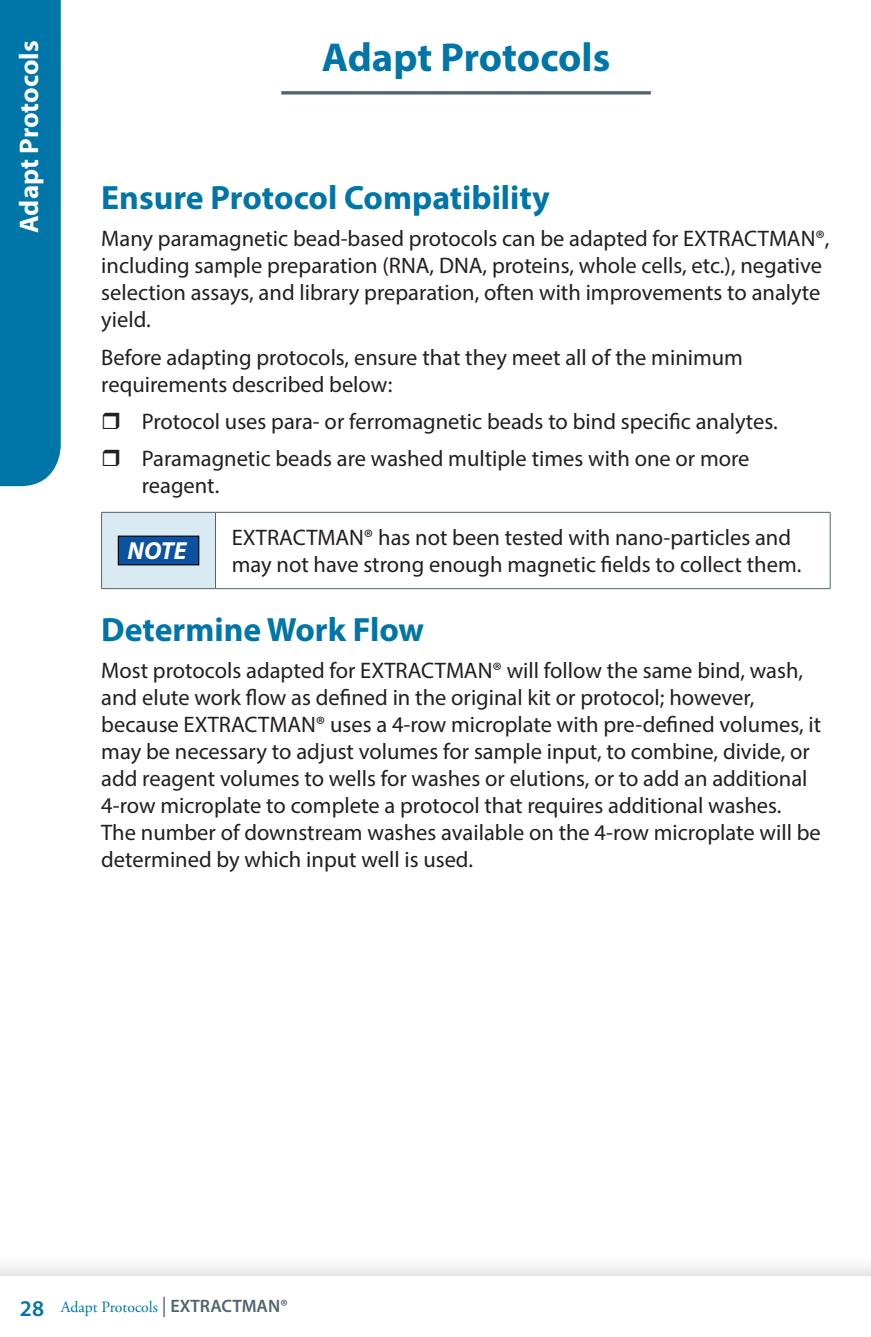
<style>
.page{position:relative;width:871px;height:1337px;background:#fff}
.page>*{position:absolute;margin:0;border:0;box-sizing:border-box;transform-origin:0 0}
.t1{font:700 40.5px "Myriad Pro";color:#0075a7}
.Heading_1_NoTOP{font:700 33.75px "Myriad Pro";color:#0075a7}
.t2{font:700 27px "Myriad Pro";color:#fff}
.t3{font:italic 700 24.75px "Myriad Pro";color:#fff}
.Body_Text{font:22.5px/27px "Myriad Pro";color:#231f20}
.TBLBody{font:22.5px/27px "Myriad Pro";color:#231f20}
.t4{font:15.75px "Adobe Garamond Pro";color:#0075a7}
.s1{font-family:"Myriad Pro";font-weight:600;font-size:22.5px}
.s2{font-family:"Myriad Pro";font-size:20.25px;color:#52656f}
.s3{font-family:"Myriad Pro";font-weight:600;font-size:18px;color:#52656f}
</style>
<div class="page">
<div style="left:0;top:1253px;width:871px;height:83px;background:#231f20;opacity:.25"></div>
<div style="left:0;top:1276px;width:871px;height:60px;background:#fff"></div>
<div style="left:0;top:0;width:61px;height:486px;background:#0075a7"></div>
<hr style="left:281px;top:91px;width:370px;height:3px;background:#52656f">
<div style="left:102px;top:512px;width:113px;height:76px;background:#d9eaf2"></div>
<hr style="left:101px;top:588px;width:114px;height:1px;background:#52656f">
<hr style="left:101px;top:512px;width:114px;height:1px;background:#52656f">
<hr style="left:101px;top:512px;width:1px;height:76px;background:#52656f">
<hr style="left:215px;top:512px;width:615px;height:1px;background:#52656f">
<hr style="left:215px;top:512px;width:1px;height:76px;background:#52656f">
<hr style="left:830px;top:512px;width:1px;height:76px;background:#52656f">
<hr style="left:215px;top:588px;width:615px;height:1px;background:#52656f">
<div style="left:118px;top:536px;width:81px;height:29px;background:#0d52a1"></div>
<div style="left:118px;top:535px;width:81px;height:30px;border:1px solid #040503"></div>
<p class="t2" style="left:12px;top:233px;width:194px;rotate:-90deg">Adapt Protocols</p>
<p class="t1" style="left:322px;top:31px;width:290px">Adapt Protocols</p>
<p class="Heading_1_NoTOP" style="left:101px;top:176px;width:450px">Ensure Protocol Compatibility</p>
<p class="Body_Text" style="left:101px;top:225px;width:730px">Many paramagnetic bead-based protocols can be adapted for EXTRACTMAN®, including sample preparation (RNA, DNA, proteins, whole cells, etc.), negative selection assays, and library preparation, often with improvements to analyte yield.</p>
<p class="Body_Text" style="left:101px;top:343px;width:643px">Before adapting protocols, ensure that they meet all of the minimum requirements described below:</p>
<p class="Body_Text" style="left:142px;top:407px;width:635px">Protocol uses para- or ferromagnetic beads to bind specific analytes.</p>
<p class="Body_Text" style="left:142px;top:444px;width:609px">Paramagnetic beads are washed multiple times with one or more reagent.</p>
<p class="TBLBody" style="left:232px;top:524px;width:569px">EXTRACTMAN® has not been tested with nano-particles and may not have strong enough magnetic fields to collect them.</p>
<p class="Heading_1_NoTOP" style="left:101px;top:607px;width:324px">Determine Work Flow</p>
<p class="Body_Text" style="left:101px;top:656px;width:721px">Most protocols adapted for EXTRACTMAN® will follow the same bind, wash, and elute work flow as defined in the original kit or protocol; however, because EXTRACTMAN® uses a 4-row microplate with pre‑defined volumes, it may be necessary to adjust volumes for sample input, to combine, divide, or add reagent volumes to wells for washes or elutions, or to add an additional 4-row microplate to complete a protocol that requires additional washes.<br>The number of downstream washes available on the 4-row microplate will be determined by which input well is used.</p>
<p class="t3" style="left:128px;top:534px;width:60px">NOTE</p>
<p class="t4" style="left:20px;top:1297px;width:270px"><span class="s1">28</span> Adapt Protocols <span class="s2">|</span> <span class="s3">EXTRACTMAN®</span></p>
</div>
